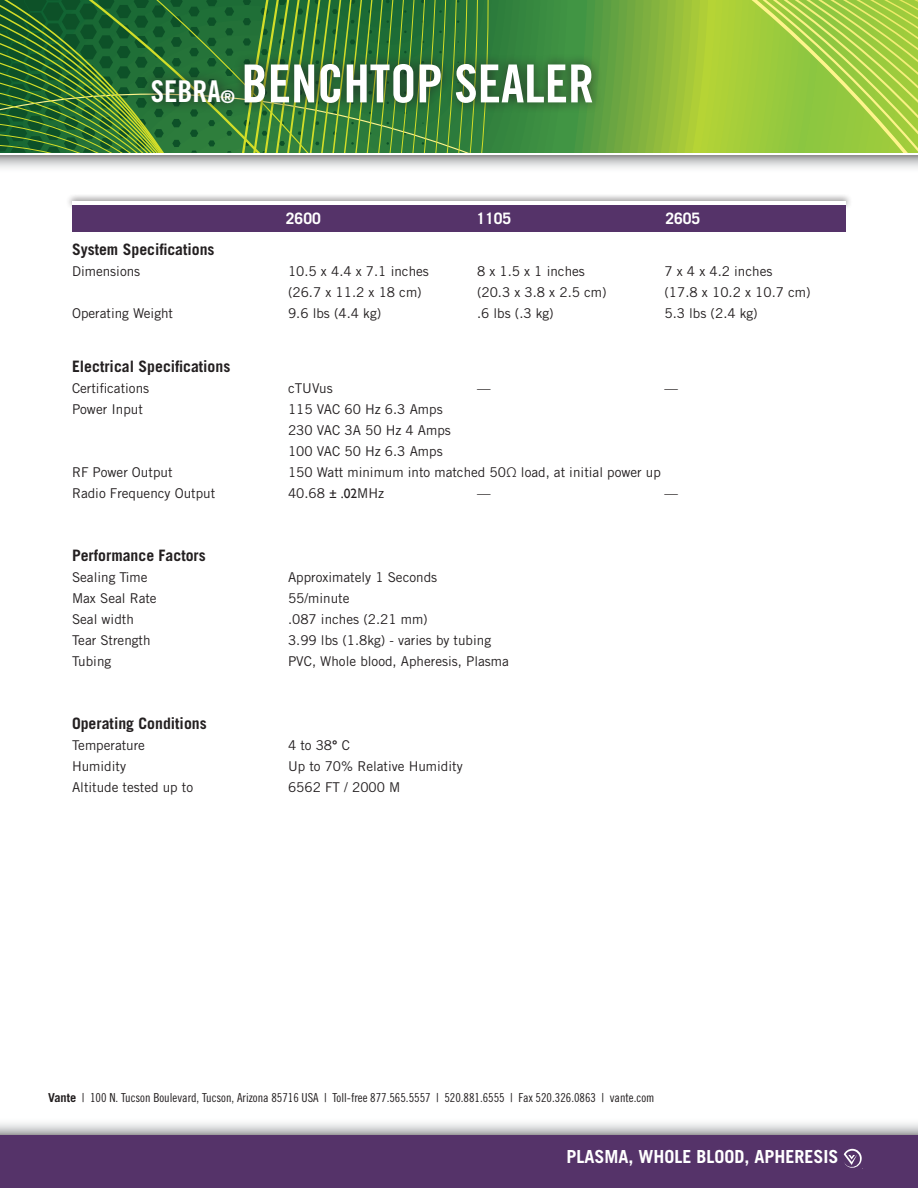
<style>
.page{position:relative;width:918px;height:1188px;background:#fff}
.page>*{position:absolute;margin:0;border:0;box-sizing:border-box;transform-origin:0 0}
.t1{font:52.5px "Trade Gothic LT Std Bd Cn 20";color:#fff}
.t2{font:30px "Trade Gothic LT Std Bd Cn 20";color:#fff}
.t3{font:700 18.6px "Trade Gothic LT Std";color:#fff}
.t4{font:700 18px "Trade Gothic LT Std";color:#fff}
.t5{font:700 15.75px "Trade Gothic LT Std";color:#231f20}
.t6{font:700 15.75px "Trade Gothic LT Std";color:#fff}
.t7{font:13.5px "Trade Gothic LT Std";color:#231f20}
.t8{font:12.3px "Trade Gothic Cond Eighteen";color:#231f20}
.s1{font-family:"Trade Gothic LT Std";font-weight:700;font-size:17.55px}
.s2{font-family:"Gill Sans"}
.s3{font-family:"Arial Narrow";font-weight:700;font-style:italic}
.s4{font-family:"Trade Gothic";font-weight:700}
</style>
<div class="page">
<svg style="left:515px;top:0;width:99px;height:153px;background:#489542"></svg>
<svg style="left:425px;top:0;width:90px;height:53px;background:#327d38"></svg>
<svg style="left:0;top:0;width:425px;height:9px;background:#256b2f"></svg>
<svg style="left:0;top:9px;width:425px;height:15px;background:#286e30"></svg>
<svg style="left:0;top:24px;width:425px;height:22px;background:#2d7231"></svg>
<svg style="left:0;top:61px;width:543px;height:92px;background:#3d8035"></svg>
<svg style="left:614px;top:0;width:304px;height:153px;background:#9ec841"></svg>
<svg style="left:0;top:156px;width:918px;height:12px;background:#cdcece"></svg>
<svg style="left:0;top:1123px;width:918px;height:12px;background:#cfd0d0"></svg>
<div style="left:0;top:1136px;width:918px;height:52px;background:#553369"></div>
<svg style="left:844px;top:1149px;width:18px;height:19px"></svg>
<div style="left:66px;top:194px;width:786px;height:16px;background:#231f20;opacity:.75"></div>
<hr style="left:72px;top:202px;width:774px;height:3px;background:#fff">
<div style="left:72px;top:205px;width:774px;height:27px;background:#553369"></div>
<div style="left:141px;top:53px;width:461px;height:62px;background:#231f20;opacity:.75"></div>
<p class="t2" style="left:151px;top:73px;width:85px">SEBRA<span class="s1">®</span></p>
<p class="t1" style="left:242px;top:52px;width:354px">BENCHTOP SEALER</p>
<p class="t6" style="left:286px;top:209px;width:37px">2600</p>
<p class="t6" style="left:476px;top:209px;width:37px">1105</p>
<p class="t6" style="left:665px;top:209px;width:37px">2605</p>
<p class="t5" style="left:72px;top:240px;width:144px">System Specifications</p>
<p class="t7" style="left:72px;top:263px;width:70px">Dimensions</p>
<p class="t7" style="left:288px;top:263px;width:142px">10.5 x 4.4 x 7.1 inches</p>
<p class="t7" style="left:477px;top:263px;width:109px">8 x 1.5 x 1 inches</p>
<p class="t7" style="left:665px;top:263px;width:109px">7 x 4 x 4.2 inches</p>
<p class="t7" style="left:288px;top:284px;width:135px">(26.7 x 11.2 x 18 cm)</p>
<p class="t7" style="left:477px;top:284px;width:131px">(20.3 x 3.8 x 2.5 cm)</p>
<p class="t7" style="left:665px;top:284px;width:148px">(17.8 x 10.2 x 10.7 cm)</p>
<p class="t7" style="left:72px;top:305px;width:103px">Operating Weight</p>
<p class="t7" style="left:288px;top:305px;width:95px">9.6 lbs (4.4 kg)</p>
<p class="t7" style="left:477px;top:305px;width:78px">.6 lbs (.3 kg)</p>
<p class="t7" style="left:665px;top:305px;width:95px">5.3 lbs (2.4 kg)</p>
<p class="t5" style="left:72px;top:356px;width:160px">Electrical Specifications</p>
<p class="t7" style="left:72px;top:380px;width:79px">Certifications</p>
<p class="t7" style="left:288px;top:380px;width:46px">cTUVus</p>
<p class="t7" style="left:477px;top:380px;width:15px">—</p>
<p class="t7" style="left:665px;top:380px;width:15px">—</p>
<p class="t7" style="left:72px;top:401px;width:72px">Power Input</p>
<p class="t7" style="left:288px;top:401px;width:156px">115 VAC 60 Hz 6.3 Amps</p>
<p class="t7" style="left:288px;top:422px;width:164px">230 VAC 3A 50 Hz 4 Amps</p>
<p class="t7" style="left:288px;top:443px;width:156px">100 VAC 50 Hz 6.3 Amps</p>
<p class="t7" style="left:72px;top:464px;width:102px">RF Power Output</p>
<p class="t7" style="left:288px;top:464px;width:374px">150 Watt minimum into matched 50Ω load, at initial power up</p>
<p class="t7" style="left:72px;top:485px;width:145px">Radio Frequency Output</p>
<p class="t7" style="left:288px;top:485px;width:98px">40.68 <span class="s2">± .02</span>MHz</p>
<p class="t7" style="left:477px;top:485px;width:15px">—</p>
<p class="t7" style="left:665px;top:485px;width:15px">—</p>
<p class="t5" style="left:72px;top:545px;width:135px">Performance Factors</p>
<p class="t7" style="left:72px;top:569px;width:77px">Sealing Time</p>
<p class="t7" style="left:288px;top:569px;width:151px">Approximately 1 Seconds</p>
<p class="t7" style="left:72px;top:590px;width:86px">Max Seal Rate</p>
<p class="t7" style="left:288px;top:590px;width:63px">55/minute</p>
<p class="t7" style="left:72px;top:611px;width:63px">Seal width</p>
<p class="t7" style="left:288px;top:611px;width:141px">.087 inches (2.21 mm)</p>
<p class="t7" style="left:72px;top:632px;width:80px">Tear Strength</p>
<p class="t7" style="left:288px;top:632px;width:205px">3.99 lbs (1.8kg) - varies by tubing</p>
<p class="t7" style="left:72px;top:653px;width:41px">Tubing</p>
<p class="t7" style="left:288px;top:653px;width:222px">PVC, Whole blood, Apheresis, Plasma</p>
<p class="t5" style="left:72px;top:713px;width:136px">Operating Conditions</p>
<p class="t7" style="left:72px;top:737px;width:75px">Temperature</p>
<p class="t7" style="left:288px;top:737px;width:63px">4 to 38<span class="s3">°</span> C</p>
<p class="t7" style="left:72px;top:758px;width:55px">Humidity</p>
<p class="t7" style="left:288px;top:758px;width:176px">Up to 70% Relative Humidity</p>
<p class="t7" style="left:72px;top:779px;width:123px">Altitude tested up to</p>
<p class="t7" style="left:288px;top:779px;width:114px">6562 FT / 2000 M</p>
<p class="t8" style="left:48px;top:1090px;width:608px"><span class="s4">Vante</span> | 100 N. Tucson Boulevard , Tucson, Arizona 85716 USA | Toll-free 877.565.5557 | 520.881.6555 | Fax 520.326.0863 | vante.com</p>
<p class="t4" style="left:566px;top:1146px;width:274px">PLASMA, WHOLE BLOOD, APHERESIS</p>
<p class="t3" style="left:636px;top:1147px;width:218px">CATHETER MANUFACTURING</p>
</div>
